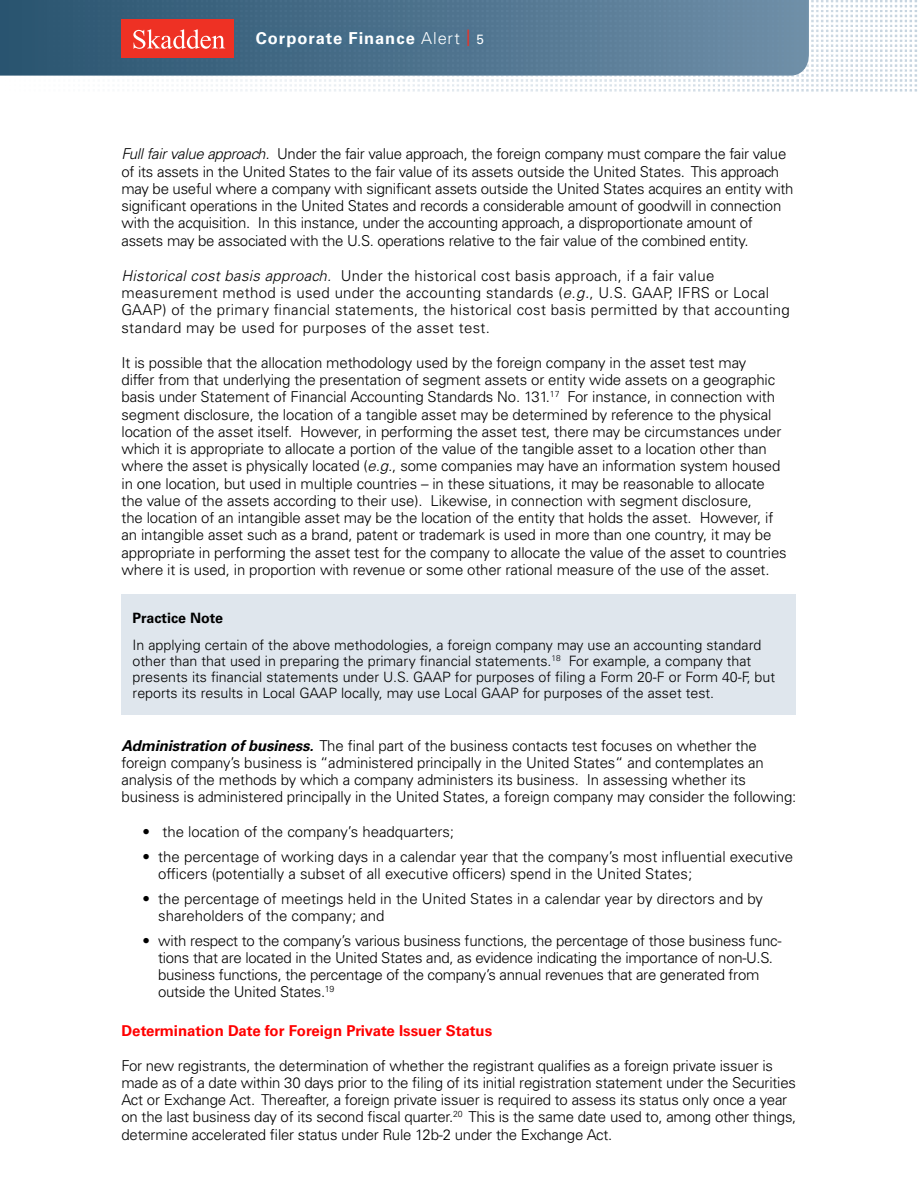
<style>
.page{position:relative;width:918px;height:1188px;background:#fff}
.page>*{position:absolute;margin:0;border:0;box-sizing:border-box;transform-origin:0 0}
.t1{font:700 16.5px "Univers LT Std";letter-spacing:.055em;color:#fff}
.t2{font:300 15px/17.2px "Univers LT Std";letter-spacing:-.01em;color:#000}
.t3{font:300 15px/17.2px "Univers LT Std";letter-spacing:.02em;color:#000}
.t4{font:700 15px "Univers LT Std";color:#f00}
.t5{font:300 14.25px/15.8px "Univers LT Std";color:#000}
.t6{font:700 14.25px "Univers LT Std";color:#000}
.s1{font-weight:300}
.s2{font-weight:400;color:#ee3124}
.s3{font-weight:400;font-size:13.5px}
.s4{font-style:italic}
.s5{font-weight:700;font-style:italic}
</style>
<div class="page">
<img style="left:0;top:0;width:917px;height:92px">
<div style="left:250px;top:24px;width:242px;height:31px;background:#466e8a"></div>
<div style="left:122px;top:20px;width:112px;height:38px;background:#ee3124"></div>
<svg style="left:133px;top:29px;width:92px;height:20px"></svg>
<div style="left:122px;top:594px;width:674px;height:121px;background:#dfe6ed"></div>
<p class="t1" style="left:256px;top:28px;width:230px">Corporate Finance <span class="s1">Alert</span> <span class="s2">|</span> <span class="s3">5</span></p>
<p class="t2" style="left:122px;top:145px;width:674px"><span class="s4">Full fair value approach.</span> Under the fair value approach, the foreign company must compare the fair value of its assets in the United States to the fair value of its assets outside the United States. This approach may be useful where a company with significant assets outside the United States acquires an entity with significant operations in the United States and records a considerable amount of goodwill in connection with the acquisition. In this instance, under the accounting approach, a disproportionate amount of assets may be associated with the U.S. operations relative to the fair value of the combined entity.</p>
<p class="t3" style="left:122px;top:267px;width:670px"><span class="s4">Historical cost basis approach.</span> Under the historical cost basis approach, if a fair value measurement method is used under the accounting standards (<span class="s4">e.g.</span>, U.S. GAAP, IFRS or Local GAAP) of the primary financial statements, the historical cost basis permitted by that accounting standard may be used for purposes of the asset test.</p>
<p class="t2" style="left:122px;top:354px;width:667px">It is possible that the allocation methodology used by the foreign company in the asset test may<br>differ from that underlying the presentation of segment assets or entity wide assets on a geographic basis under Statement of Financial Accounting Standards No. 131.<sup>17</sup> For instance, in connection with segment disclosure, the location of a tangible asset may be determined by reference to the physical location of the asset itself. However, in performing the asset test, there may be circumstances under which it is appropriate to allocate a portion of the value of the tangible asset to a location other than where the asset is physically located (<span class="s4">e.g.</span>, some companies may have an information system housed in one location, but used in multiple countries – in these situations, it may be reasonable to allocate the value of the assets according to their use). Likewise, in connection with segment disclosure,<br>the location of an intangible asset may be the location of the entity that holds the asset. However, if an intangible asset such as a brand, patent or trademark is used in more than one country, it may be appropriate in performing the asset test for the company to allocate the value of the asset to countries where it is used, in proportion with revenue or some other rational measure of the use of the asset.</p>
<p class="t6" style="left:133px;top:609px;width:92px">Practice Note</p>
<p class="t5" style="left:133px;top:637px;width:644px">In applying certain of the above methodologies, a foreign company may use an accounting standard other than that used in preparing the primary financial statements.<sup>18</sup> For example, a company that presents its financial statements under U.S. GAAP for purposes of filing a Form 20-F or Form 40-F, but reports its results in Local GAAP locally, may use Local GAAP for purposes of the asset test.</p>
<p class="t2" style="left:122px;top:737px;width:676px"><span class="s5">Administration of business.</span> The final part of the business contacts test focuses on whether the foreign company’s business is “administered principally in the United States“ and contemplates an analysis of the methods by which a company administers its business. In assessing whether its business is administered principally in the United States, a foreign company may consider the following:</p>
<p class="t2" style="left:142px;top:823px;width:313px">• the location of the company’s headquarters;</p>
<p class="t2" style="left:158px;top:848px;width:636px;text-indent:-16px">• the percentage of working days in a calendar year that the company’s most influential executive officers (potentially a subset of all executive officers) spend in the United States;</p>
<p class="t2" style="left:158px;top:890px;width:606px;text-indent:-16px">• the percentage of meetings held in the United States in a calendar year by directors and by shareholders of the company; and</p>
<p class="t2" style="left:158px;top:932px;width:625px;text-indent:-16px">• with respect to the company’s various business functions, the percentage of those business func&shy;tions that are located in the United States and, as evidence indicating the importance of non-U.S. business functions, the percentage of the company’s annual revenues that are generated from outside the United States.<sup>19</sup></p>
<p class="t4" style="left:122px;top:1022px;width:372px">Determination Date for Foreign Private Issuer Status</p>
<p class="t2" style="left:122px;top:1057px;width:676px">For new registrants, the determination of whether the registrant qualifies as a foreign private issuer is made as of a date within 30 days prior to the filing of its initial registration statement under the Securities Act or Exchange Act. Thereafter, a foreign private issuer is required to assess its status only once a year on the last business day of its second fiscal quarter.<sup>20</sup> This is the same date used to, among other things, determine accelerated filer status under Rule 12b-2 under the Exchange Act.</p>
</div>
